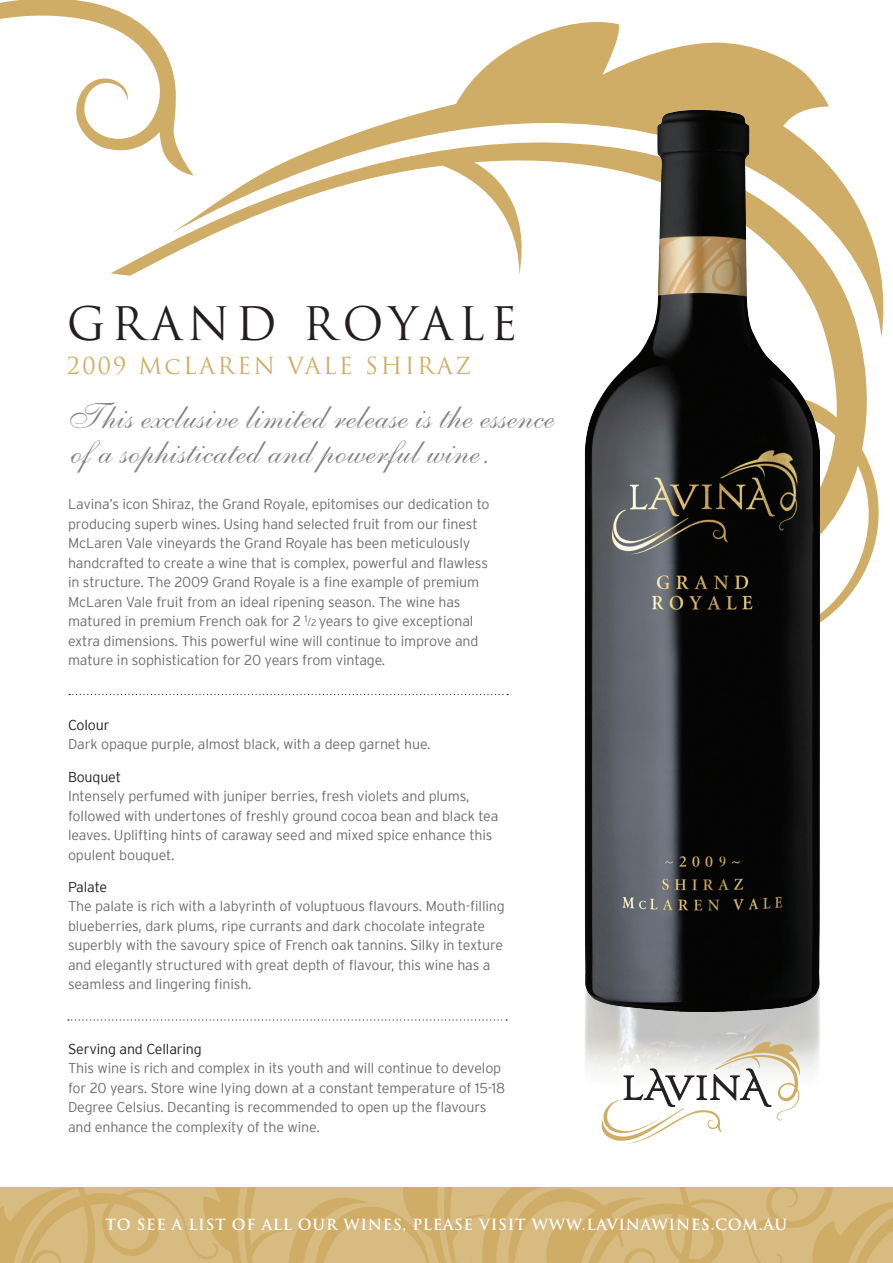
<style>
.page{position:relative;width:893px;height:1263px;background:#fff}
.page>*{position:absolute;margin:0;border:0;box-sizing:border-box;transform-origin:0 0}
.t1{font:45px "Trajan Pro";letter-spacing:.12em;color:#231f20}
.t2{font:36px/34.5px "Shelley Allegro Script";letter-spacing:.01em;color:#808285}
.t3{font:22.95px "Trajan Pro";letter-spacing:.1em;color:#cfad66}
.t4{font:700 15px "Trajan Pro";letter-spacing:.05em;color:#fff}
.t5{font:300 14.25px/19.5px "Interstate";letter-spacing:-.01em;color:#6c6d70}
.t6{font:300 14.25px "Interstate";letter-spacing:-.01em;color:#231f20}
.s1{font-size:9.6px}
</style>
<div class="page">
<svg style="left:194px;top:22px;width:690px;height:316px"></svg>
<svg style="left:0;top:0;width:194px;height:269px"></svg>
<svg style="left:68px;top:1019px;width:439px;height:1px"></svg>
<svg style="left:69px;top:694px;width:439px;height:1px"></svg>
<svg style="left:0;top:1187px;width:893px;height:76px;background:#d4b677"></svg>
<img style="left:542px;top:87px;width:321px;height:973px">
<svg style="left:597px;top:1040px;width:205px;height:104px"></svg>
<h1 class="t1" style="left:67px;top:295px;width:452px">GRAND ROYALE</h1>
<h3 class="t3" style="left:67px;top:351px;width:405px">2009 McLAREN VALE SHIRAZ</h3>
<h2 class="t2" style="left:65px;top:400px;width:485px">This exclusive limited release is the essence of a sophisticated and powerful wine.</h2>
<p class="t5" style="left:68px;top:494px;width:423px">Lavina’s icon Shiraz, the Grand Royale, epitomises our dedication to producing superb wines. Using hand selected fruit from our finest McLaren Vale vineyards the Grand Royale has been meticulously handcrafted to create a wine that is complex, powerful and flawless in structure. The 2009 Grand Royale is a fine example of premium McLaren Vale fruit from an ideal ripening season. The wine has matured in premium French oak for 2 <sup>1</sup><span class="s1">/</span><span class="s1">2</span> years to give exceptional extra dimensions. This powerful wine will continue to improve and mature in sophistication for 20 years from vintage.</p>
<p class="t6" style="left:68px;top:717px;width:43px">Colour</p>
<p class="t5" style="left:68px;top:734px;width:364px">Dark opaque purple, almost black, with a deep garnet hue.</p>
<p class="t6" style="left:68px;top:768px;width:55px">Bouquet</p>
<p class="t5" style="left:68px;top:786px;width:432px">Intensely perfumed with juniper berries, fresh violets and plums, followed with undertones of freshly ground cocoa bean and black tea leaves. Uplifting hints of caraway seed and mixed spice enhance this opulent bouquet.</p>
<p class="t6" style="left:68px;top:879px;width:41px">Palate</p>
<p class="t5" style="left:68px;top:896px;width:438px">The palate is rich with a labyrinth of voluptuous flavours. Mouth-filling blueberries, dark plums, ripe currants and dark chocolate integrate superbly with the savoury spice of French oak tannins. Silky in texture and elegantly structured with great depth of flavour, this wine has a seamless and lingering finish.</p>
<p class="t6" style="left:68px;top:1041px;width:135px">Serving and Cellaring</p>
<p class="t5" style="left:68px;top:1058px;width:439px">This wine is rich and complex in its youth and will continue to develop for 20 years. Store wine lying down at a constant temperature of 15-18<br>Degree Celsius. Decanting is recommended to open up the flavours and enhance the complexity of the wine.</p>
<p class="t4" style="left:106px;top:1216px;width:683px">TO SEE A LIST OF ALL OUR WINES, PLEASE VISIT WWW.LAVINAWINES.COM.AU</p>
</div>
